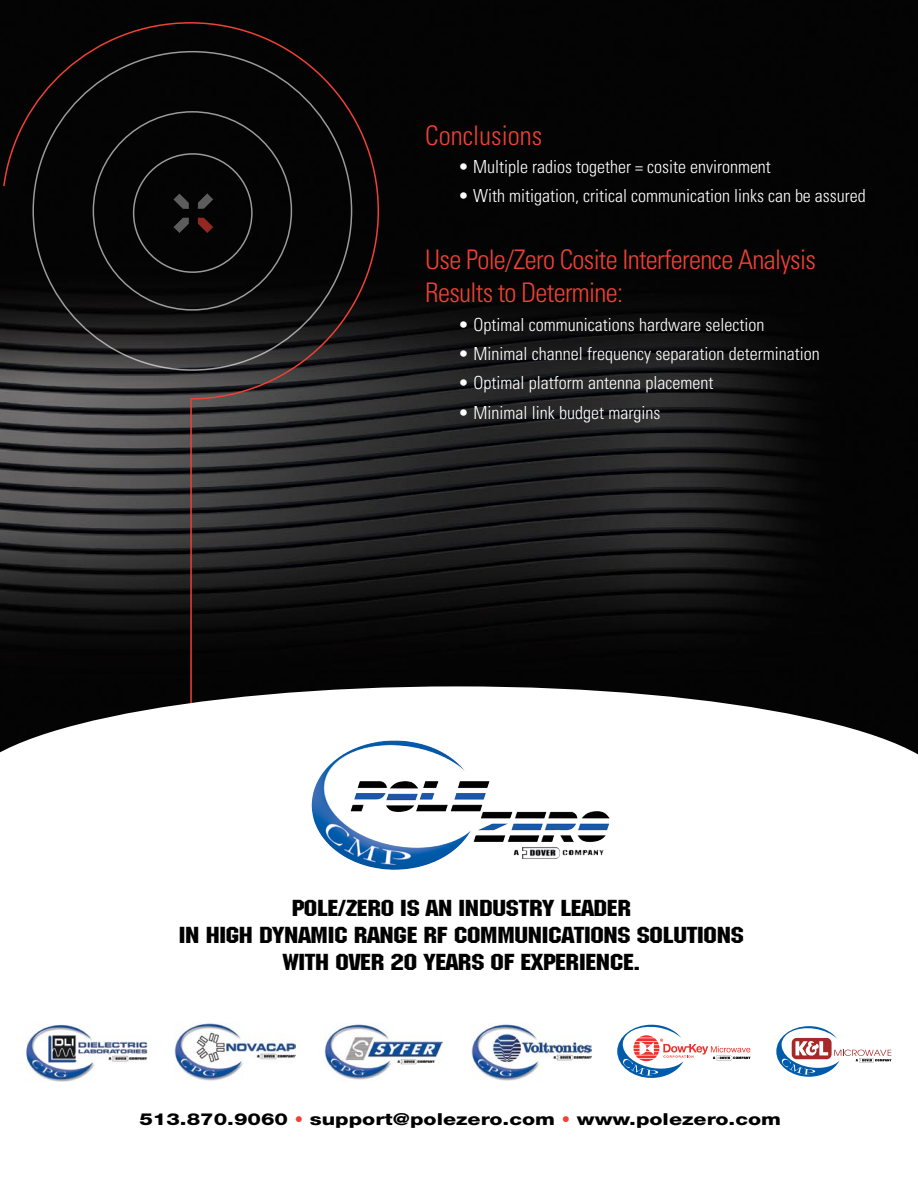
<style>
.page{position:relative;width:918px;height:1188px;background:#fff}
.page>*{position:absolute;margin:0;border:0;box-sizing:border-box;transform-origin:0 0}
.t1{font:300 condensed 27px/32.4px "Univers";letter-spacing:-.025em;color:#ef4135}
.t2{font:300 condensed 27px "Univers";color:#ef4135}
.t3{font:22.5px/27px "Machine TT";letter-spacing:-.01em;color:#000;text-align:center;scale:1.3 1}
.t4{font:300 condensed 18px "Univers";color:#fff}
.t5{font:800 16.5px "Helvetica Neue";color:#000;scale:1.3 1}
.s1{color:#ef4135}
</style>
<div class="page">
<img style="left:0;top:0;width:918px;height:686px">
<svg style="left:2px;top:21px;width:378px;height:379px;background:#121011"></svg>
<div style="left:133px;top:153px;width:120px;height:120px;border:2px solid #fff;border-radius:50%"></div>
<svg style="left:198px;top:193px;width:15px;height:16px"></svg>
<svg style="left:174px;top:194px;width:15px;height:15px"></svg>
<svg style="left:174px;top:218px;width:15px;height:15px"></svg>
<svg style="left:198px;top:218px;width:15px;height:15px"></svg>
<hr style="left:190px;top:399px;width:2px;height:304px;background:#ef4135">
<img style="left:174px;top:1023px;width:121px;height:58px">
<img style="left:26px;top:1024px;width:122px;height:58px">
<img style="left:472px;top:1024px;width:120px;height:57px">
<img style="left:324px;top:1023px;width:118px;height:57px">
<svg style="left:617px;top:1025px;width:134px;height:53px"></svg>
<svg style="left:776px;top:1026px;width:115px;height:51px"></svg>
<svg style="left:0;top:686px;width:918px;height:184px"></svg>
<img style="left:390px;top:740px;width:75px;height:31px">
<h1 class="t2" style="left:425px;top:119px;width:118px">Conclusions</h1>
<p class="t4" style="left:458px;top:156px;width:314px">• Multiple radios together = cosite environment</p>
<p class="t4" style="left:458px;top:185px;width:409px">• With mitigation, critical communication links can be assured</p>
<h1 class="t1" style="left:425px;top:243px;width:392px">Use Pole/Zero Cosite Interference Analysis<br>Results to Determine:</h1>
<p class="t4" style="left:458px;top:314px;width:308px">• Optimal communications hardware selection</p>
<p class="t4" style="left:458px;top:343px;width:363px">• Minimal channel frequency separation determination</p>
<p class="t4" style="left:458px;top:372px;width:257px">• Optimal platform antenna placement</p>
<p class="t4" style="left:458px;top:401px;width:204px">• Minimal link budget margins</p>
<p class="t3" style="left:179px;top:894px;width:436px">POLE/ZERO IS AN INDUSTRY LEADER<br>IN HIGH DYNAMIC RANGE RF COMMUNICATIONS SOLUTIONS<br>WITH OVER 20 YEARS OF EXPERIENCE.</p>
<p class="t5" style="left:139px;top:1109px;width:495px">513.870.9060 <span class="s1">•</span> support@polezero.com <span class="s1">•</span> www.polezero.com</p>
</div>
